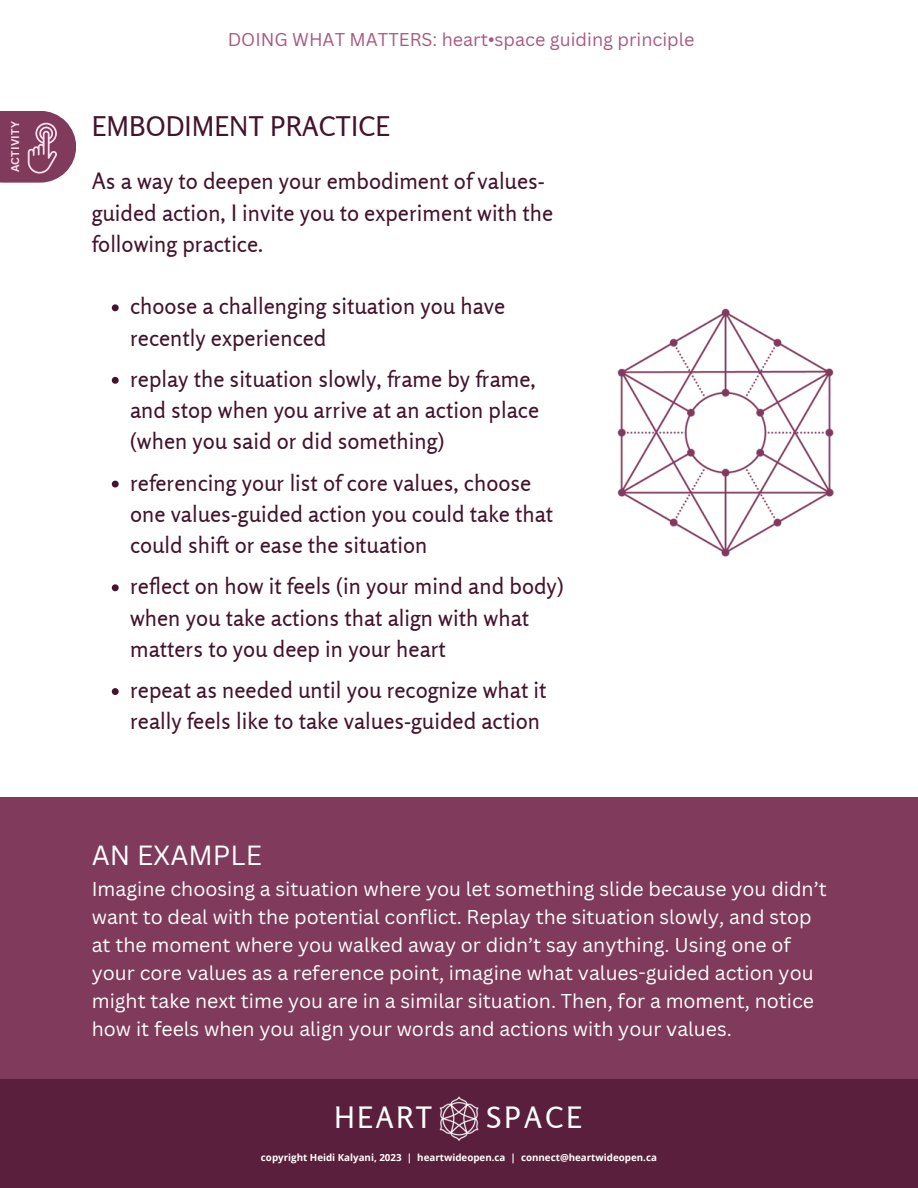
<style>
.page{position:relative;width:918px;height:1188px;background:#fff}
.page>*{position:absolute;margin:0;border:0;box-sizing:border-box;transform-origin:0 0}
.t1{font:29.25px "Rosario";letter-spacing:.085em;color:#fff}
.t2{font:27px "Rosario";color:#44132c}
.t3{font:27px "Canva Sans";color:#fff}
.t4{font:22.5px/31.2px "Rosario";color:#44132c}
.t5{font:19.5px/28.2px "Canva Sans";color:#fff}
.t6{font:18px "Canva Sans";color:#a95980}
.t7{font:700 10.95px "Canva Sans";letter-spacing:.025em;color:#ffdeee}
.t8{font:700 9.75px "Open Sans";color:#fff}
</style>
<div class="page">
<div style="left:0;top:797px;width:918px;height:299px;background:#7f3a5c"></div>
<div style="left:0;top:1079px;width:918px;height:109px;background:#5a1f3d"></div>
<img style="left:617px;top:308px;width:217px;height:249px">
<svg style="left:112px;top:304px;width:7px;height:7px"></svg>
<svg style="left:112px;top:377px;width:7px;height:7px"></svg>
<svg style="left:112px;top:481px;width:7px;height:7px"></svg>
<svg style="left:112px;top:584px;width:7px;height:7px"></svg>
<svg style="left:112px;top:688px;width:7px;height:7px"></svg>
<svg style="left:0;top:111px;width:76px;height:72px;background:#955a78"></svg>
<img style="left:439px;top:1096px;width:40px;height:44px">
<p class="t7" style="left:7px;top:172px;width:53px;rotate:-90deg">ACTIVITY</p>
<p class="t6" style="left:228px;top:27px;width:468px">DOING WHAT MATTERS: heart•space guiding principle</p>
<p class="t2" style="left:92px;top:110px;width:300px">EMBODIMENT PRACTICE</p>
<p class="t4" style="left:92px;top:165px;width:463px">As a way to deepen your embodiment of values&shy;guided action, I invite you to experiment with the following practice.</p>
<p class="t4" style="left:130px;top:290px;width:377px">choose a challenging situation you have recently experienced</p>
<p class="t4" style="left:130px;top:363px;width:411px">replay the situation slowly, frame by frame, and stop when you arrive at an action place (when you said or did something)</p>
<p class="t4" style="left:130px;top:467px;width:425px">referencing your list of core values, choose one values-guided action you could take that could shift or ease the situation</p>
<p class="t4" style="left:130px;top:570px;width:435px">reflect on how it feels (in your mind and body) when you take actions that align with what matters to you deep in your heart</p>
<p class="t4" style="left:130px;top:674px;width:418px">repeat as needed until you recognize what it really feels like to take values-guided action</p>
<p class="t3" style="left:92px;top:837px;width:172px">AN EXAMPLE</p>
<p class="t5" style="left:92px;top:874px;width:736px">Imagine choosing a situation where you let something slide because you didn’t want to deal with the potential conflict. Replay the situation slowly, and stop at the moment where you walked away or didn’t say anything. Using one of your core values as a reference point, imagine what values-guided action you might take next time you are in a similar situation. Then, for a moment, notice how it feels when you align your words and actions with your values.</p>
<p class="t1" style="left:334px;top:1100px;width:100px">HEART</p>
<p class="t1" style="left:486px;top:1100px;width:98px">SPACE</p>
<p class="t8" style="left:261px;top:1150px;width:397px">copyright Heidi Kalyani, 2023 | heartwideopen.ca | connect@heartwideopen.ca</p>
</div>
